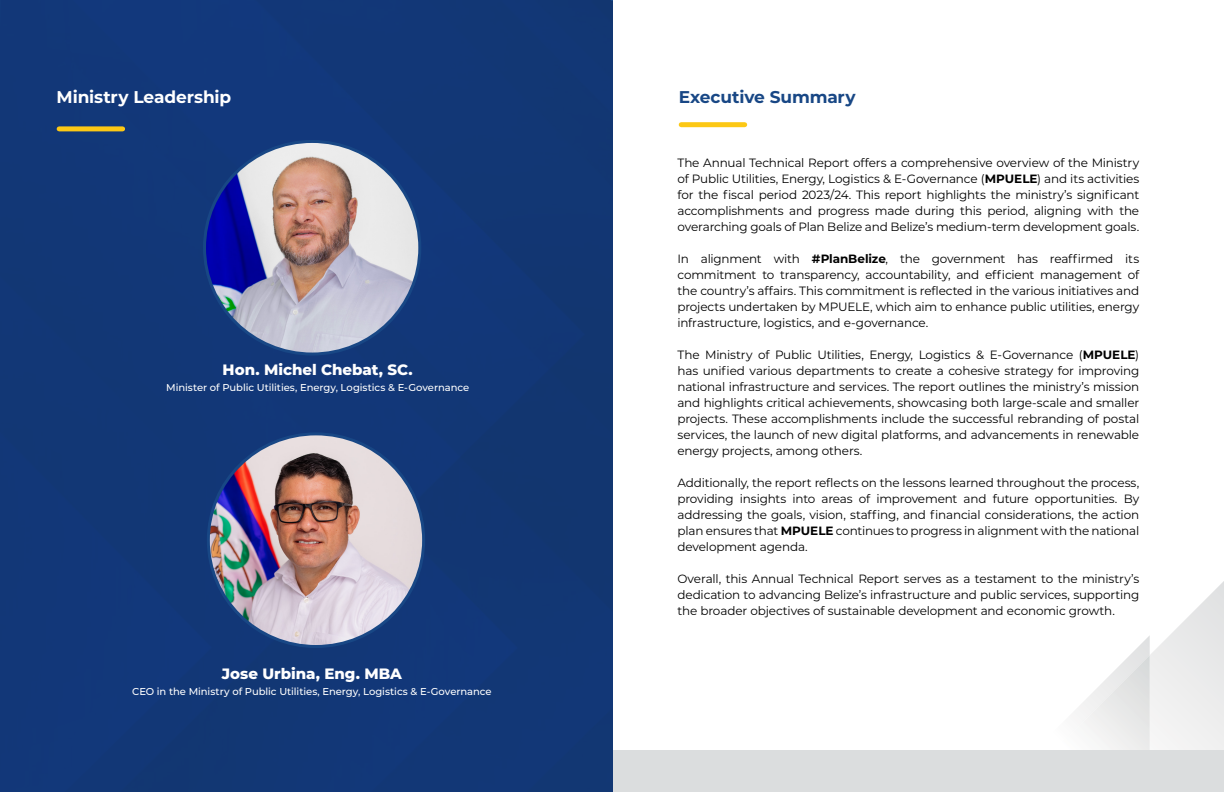
<style>
.page{position:relative;width:1224px;height:792px;background:#fff}
.page>*{position:absolute;margin:0;border:0;box-sizing:border-box;transform-origin:0 0}
.t1{font:700 17px "Montserrat";letter-spacing:-.005em;color:#fff}
.t2{font:700 17px "Montserrat";letter-spacing:-.01em;color:#184785}
.t3{font:800 15px "Montserrat";color:#fff}
.t4{font:12px/16px "Montserrat";letter-spacing:-.015em;color:#000;text-align:justify}
.t5{font:500 10px "Montserrat";letter-spacing:-.005em;color:#fff}
.s1{font-weight:700}
</style>
<div class="page">
<svg style="left:1130px;top:581px;width:94px;height:169px"></svg>
<img style="left:1077px;top:655px;width:73px;height:95px">
<div style="left:611px;top:750px;width:613px;height:41px;background:#dbddde"></div>
<div style="left:0;top:0;width:612px;height:792px;background:#123777"></div>
<div style="left:59px;top:126px;width:64px;height:5px;background:#fcc815"></div>
<img style="left:205px;top:141px;width:215px;height:213px">
<img style="left:208px;top:434px;width:216px;height:212px">
<div style="left:681px;top:122px;width:64px;height:5px;background:#fcc815"></div>
<h1 class="t1" style="left:57px;top:85px;width:176px">Ministry Leadership</h1>
<p class="t3" style="left:223px;top:359px;width:192px">Hon. Michel Chebat, SC.</p>
<p class="t5" style="left:166px;top:380px;width:305px">Minister of Public Utilities, Energy, Logistics &amp; E-Governance</p>
<p class="t3" style="left:222px;top:663px;width:182px">Jose Urbina, Eng. MBA</p>
<p class="t5" style="left:132px;top:684px;width:361px">CEO in the Ministry of Public Utilities, Energy, Logistics &amp; E-Governance</p>
<h1 class="t2" style="left:679px;top:85px;width:178px">Executive Summary</h1>
<p class="t4" style="left:677px;top:154px;width:463px">The Annual Technical Report offers a comprehensive overview of the Ministry of Public Utilities, Energy, Logistics &amp; E-Governance (<span class="s1">MPUELE</span>) and its activities for the fiscal period 2023/24. This report highlights the ministry’s significant accomplishments and progress made during this period, aligning with the overarching goals of Plan Belize and Belize’s medium-term development goals.</p>
<p class="t4" style="left:677px;top:250px;width:463px">In alignment with <span class="s1">#PlanBelize</span>, the government has reaffirmed its commitment to transparency, accountability, and efficient management of the country’s affairs. This commitment is reflected in the various initiatives and projects undertaken by MPUELE, which aim to enhance public utilities, energy infrastructure, logistics, and e-governance.</p>
<p class="t4" style="left:677px;top:346px;width:463px">The Ministry of Public Utilities, Energy, Logistics &amp; E-Governance (<span class="s1">MPUELE</span>) has unified various departments to create a cohesive strategy for improving national infrastructure and services. The report outlines the ministry’s mission and highlights critical achievements, showcasing both large-scale and smaller projects. These accomplishments include the successful rebranding of postal services, the launch of new digital platforms, and advancements in renewable energy projects, among others.</p>
<p class="t4" style="left:677px;top:474px;width:463px">Additionally, the report reflects on the lessons learned throughout the process, providing insights into areas of improvement and future opportunities. By addressing the goals, vision, staffing, and financial considerations, the action plan ensures that <span class="s1">MPUELE</span> continues to progress in alignment with the national development agenda.</p>
<p class="t4" style="left:677px;top:570px;width:463px">Overall, this Annual Technical Report serves as a testament to the ministry’s dedication to advancing Belize’s infrastructure and public services, supporting the broader objectives of sustainable development and economic growth.</p>
</div>
